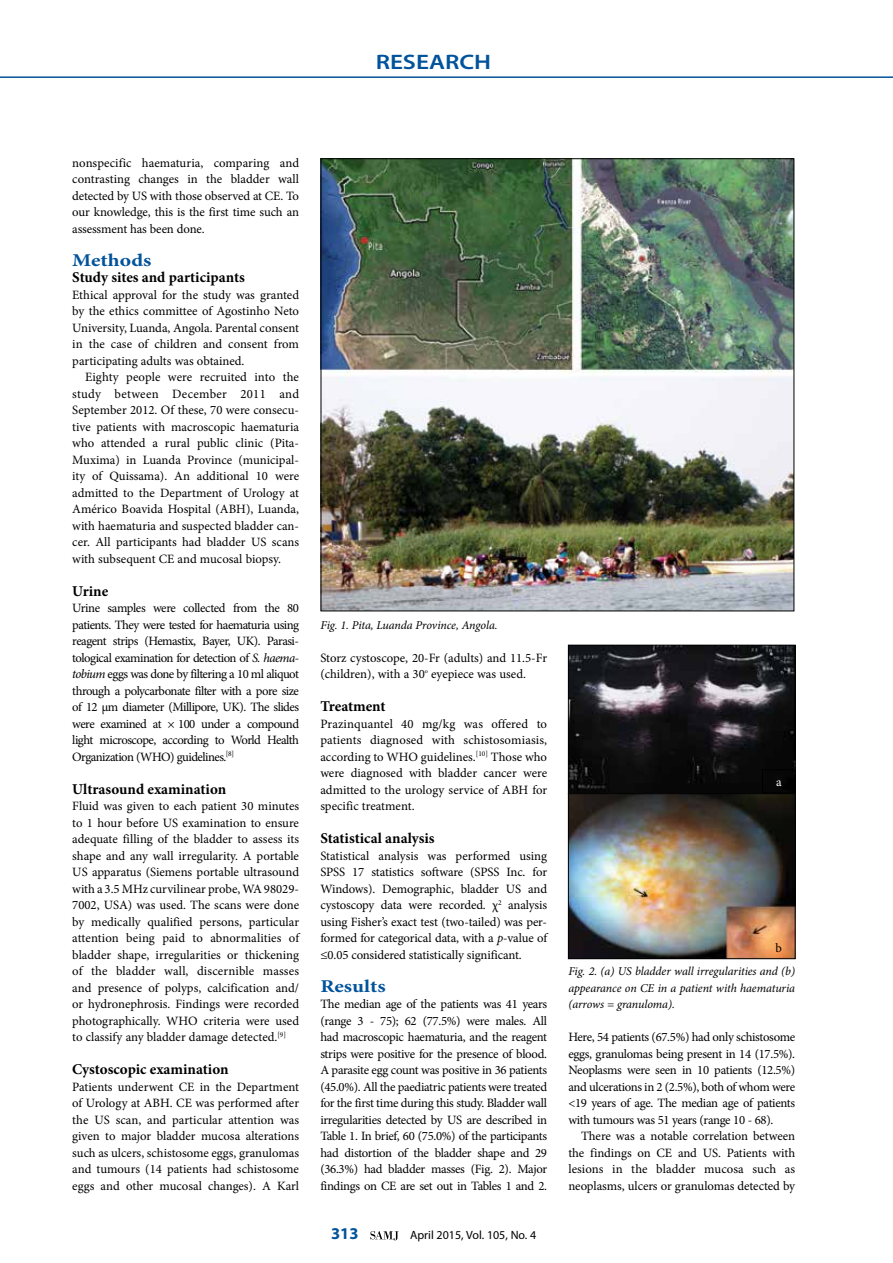
<style>
.page{position:relative;width:893px;height:1263px;background:#fff}
.page>*{position:absolute;margin:0;border:0;box-sizing:border-box;transform-origin:0 0}
.t1{font:600 21px "Myriad Pro";color:#00539b;scale:1.2 1}
.t2{font:700 18px "Minion Pro";color:#00539b;scale:1.2 1}
.t3{font:700 16.5px "Myriad Pro";color:#00539b}
.t4{font:700 15px "Minion Pro";letter-spacing:-.005em;color:#000}
.t5{font:12.75px/16.5px "Minion Pro";letter-spacing:-.01em;color:#000;text-align:justify}
.t6{font:12.75px "Minion Pro";color:#fff}
.t7{font:italic 12px/16.5px "Minion Pro";letter-spacing:-.01em;color:#000;text-align:justify}
.t8{font:12px "Myriad Pro";color:#000}
.s1{font-style:italic}
</style>
<div class="page">
<hr style="left:0;top:76px;width:893px;height:2px;background:#00539b">
<svg style="left:370px;top:1231px;width:29px;height:9px"></svg>
<img style="left:323px;top:161px;width:469px;height:448px">
<img style="left:570px;top:647px;width:223px;height:310px">
<div style="left:568px;top:645px;width:227px;height:149px;border:1px solid #000"></div>
<div style="left:568px;top:793px;width:227px;height:166px;border:1px solid #000"></div>
<div style="left:762px;top:770px;width:33px;height:23px;border:1px solid #000"></div>
<h1 class="t1" style="left:376px;top:48px;width:98px">RESEARCH</h1>
<p class="t5" style="left:72px;top:154px;width:228px">nonspecific haematuria, comparing and contrasting changes in the bladder wall detected by US with those observed at CE. To our knowledge, this is the first time such an assessment has been done.</p>
<h2 class="t2" style="left:72px;top:247px;width:67px">Methods</h2>
<p class="t4" style="left:72px;top:267px;width:174px">Study sites and participants</p>
<p class="t5" style="left:72px;top:286px;width:228px">Ethical approval for the study was granted by the ethics committee of Agostinho Neto University, Luanda, Angola. Parental consent in the case of children and consent from participating adults was obtained.</p>
<p class="t5" style="left:72px;top:369px;width:228px;text-indent:13px">Eighty people were recruited into the study between December 2011 and September 2012. Of these, 70 were consecu&shy;tive patients with macroscopic haematuria who attended a rural public clinic (Pita-Muxima) in Luanda Province (municipal&shy;ity of Quissama). An additional 10 were admitted to the Department of Urology at Américo Boavida Hospital (ABH), Luanda, with haematuria and suspected bladder can&shy;cer. All participants had bladder US scans with subsequent CE and mucosal biopsy.</p>
<p class="t4" style="left:72px;top:580px;width:38px">Urine</p>
<p class="t5" style="left:72px;top:600px;width:228px">Urine samples were collected from the 80 patients. They were tested for haematuria using reagent strips (Hemastix, Bayer, UK). Parasi&shy;tological examination for detection of <span class="s1">S. haema&shy;tobium</span> eggs was done by filtering a 10 ml aliquot through a polycarbonate filter with a pore size of 12 μm diameter (Millipore, UK). The slides were examined at × 100 under a compound light microscope, according to World Health Organization (WHO) guidelines.<sup>[8]</sup></p>
<p class="t4" style="left:72px;top:778px;width:155px">Ultrasound examination</p>
<p class="t5" style="left:72px;top:798px;width:228px">Fluid was given to each patient 30 minutes to 1 hour before US examination to ensure adequate filling of the bladder to assess its shape and any wall irregularity. A portable US apparatus (Siemens portable ultrasound with a 3.5 MHz curvilinear probe, WA 98029- 7002, USA) was used. The scans were done by medically qualified persons, particular attention being paid to abnormalities of bladder shape, irregularities or thickening of the bladder wall, discernible masses and presence of polyps, calcification and/ or hydronephrosis. Findings were recorded photographically. WHO criteria were used to classify any bladder damage detected.<sup>[9]</sup></p>
<p class="t4" style="left:72px;top:1059px;width:158px">Cystoscopic examination</p>
<p class="t5" style="left:72px;top:1078px;width:228px">Patients underwent CE in the Department of Urology at ABH. CE was performed after the US scan, and particular attention was given to major bladder mucosa alterations such as ulcers, schistosome eggs, granulomas and tumours (14 patients had schistosome eggs and other mucosal changes). A Karl</p>
<p class="t7" style="left:321px;top:616px;width:179px">Fig. 1. Pita, Luanda Province, Angola.</p>
<p class="t5" style="left:320px;top:649px;width:228px">Storz cystoscope, 20-Fr (adults) and 11.5-Fr (children), with a 30<sup>o</sup> eyepiece was used.</p>
<p class="t4" style="left:320px;top:696px;width:67px">Treatment</p>
<p class="t5" style="left:320px;top:715px;width:228px">Prazinquantel 40 mg/kg was offered to patients diagnosed with schistosomiasis, according to WHO guidelines.<sup>[10]</sup> Those who were diagnosed with bladder cancer were admitted to the urology service of ABH for specific treatment.</p>
<p class="t4" style="left:320px;top:828px;width:116px">Statistical analysis</p>
<p class="t5" style="left:320px;top:847px;width:228px">Statistical analysis was performed using SPSS 17 statistics software (SPSS Inc. for Windows). Demographic, bladder US and cystoscopy data were recorded. χ<sup>2</sup> analysis using Fisher’s exact test (two-tailed) was per&shy;formed for categorical data, with a <span class="s1">p</span>-value of ≤0.05 considered statistically significant.</p>
<h2 class="t2" style="left:320px;top:973px;width:56px">Results</h2>
<p class="t5" style="left:320px;top:996px;width:228px">The median age of the patients was 41 years (range 3 - 75); 62 (77.5%) were males. All had macroscopic haematuria, and the reagent strips were positive for the presence of blood.<br>A parasite egg count was positive in 36 patients (45.0%). All the paediatric patients were treated for the first time during this study. Bladder wall irregularities detected by US are described in Table 1. In brief, 60 (75.0%) of the participants had distortion of the bladder shape and 29 (36.3%) had bladder masses (Fig. 2). Major findings on CE are set out in Tables 1 and 2.</p>
<p class="t3" style="left:331px;top:1223px;width:29px">313</p>
<p class="t8" style="left:410px;top:1228px;width:128px">April 2015, Vol. 105, No. 4</p>
<p class="t6" style="left:776px;top:773px;width:7px">a</p>
<p class="t5" style="left:776px;top:939px;width:8px">b</p>
<p class="t7" style="left:568px;top:963px;width:228px">Fig. 2. (a) US bladder wall irregularities and (b) appearance on CE in a patient with haematuria (arrows = granuloma).</p>
<p class="t5" style="left:568px;top:1029px;width:228px">Here, 54 patients (67.5%) had only schistosome eggs, granulomas being present in 14 (17.5%).<br>Neoplasms were seen in 10 patients (12.5%) and ulcerations in 2 (2.5%), both of whom were &lt;19 years of age. The median age of patients with tumours was 51 years (range 10 - 68).</p>
<p class="t5" style="left:568px;top:1128px;width:228px;text-indent:13px">There was a notable correlation between the findings on CE and US. Patients with lesions in the bladder mucosa such as neoplasms, ulcers or granulomas detected by</p>
</div>
